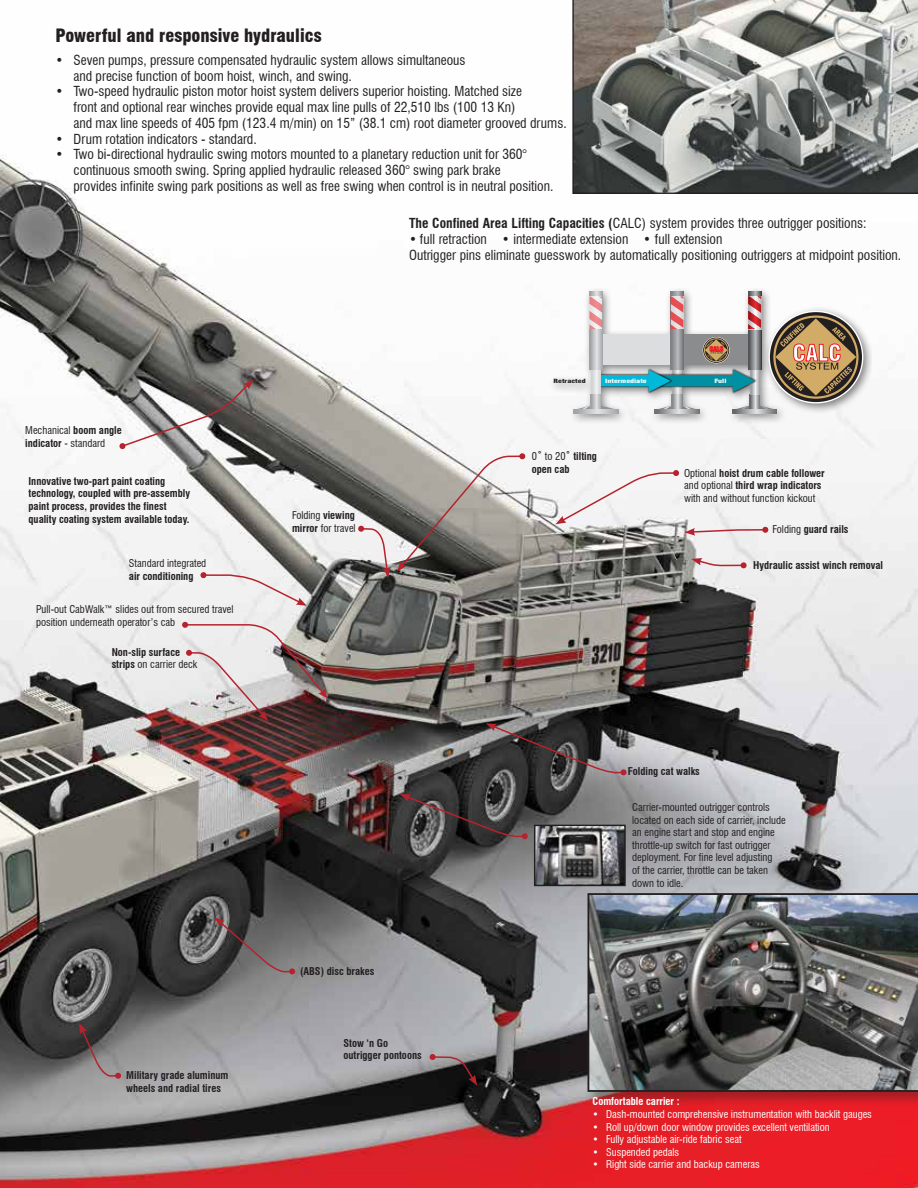
<style>
.page{position:relative;width:918px;height:1188px;background:#fff}
.page>*{position:absolute;margin:0;border:0;box-sizing:border-box;transform-origin:0 0}
.t1{font:900 condensed 18px "Swiss 721 BT";color:#231f20}
.t2{font:condensed 13.5px/15.8px "Swiss 721 BT";color:#231f20}
.t3{font:condensed 10.5px/12.6px "Swiss 721 BT";color:#231f20}
.t4{font:700 condensed 10.5px/12.6px "Swiss 721 BT";color:#231f20}
.t5{font:condensed 10.5px "Swiss 721 BT";color:#fff}
.t6{font:700 condensed 10.5px "Swiss 721 BT";color:#fff}
.t7{font:900 condensed 5.7px "Swiss 721 BT";color:#fff;scale:1.37 1}
.t8{font:900 condensed 5.7px "Swiss 721 BT";color:#231f20;scale:1.37 1}
.s1{font-weight:700}
.s2{font-weight:400}
</style>
<div class="page">
<img style="left:0;top:155px;width:918px;height:1033px">
<div style="left:587px;top:892px;width:331px;height:215px;background:#231f20;opacity:.35"></div>
<svg style="left:588px;top:893px;width:330px;height:199px;background:#626465"></svg>
<img style="left:537px;top:828px;width:86px;height:55px">
<div style="left:534px;top:825px;width:92px;height:61px;border:2px solid #231f20"></div>
<svg style="left:572px;top:0;width:346px;height:194px;background:#868784"></svg>
<svg style="left:691px;top:558px;width:56px;height:11px"></svg>
<svg style="left:397px;top:453px;width:129px;height:119px;background:#9e9993"></svg>
<svg style="left:685px;top:526px;width:84px;height:10px"></svg>
<svg style="left:555px;top:470px;width:124px;height:54px"></svg>
<svg style="left:119px;top:379px;width:135px;height:70px"></svg>
<svg style="left:79px;top:1023px;width:43px;height:56px;background:#736a6a"></svg>
<svg style="left:214px;top:917px;width:81px;height:58px;background:#645e5e"></svg>
<svg style="left:400px;top:794px;width:128px;height:46px;background:#484242"></svg>
<svg style="left:486px;top:723px;width:141px;height:53px;background:#4f4a4a"></svg>
<svg style="left:429px;top:1054px;width:48px;height:32px;background:#4b3e3f"></svg>
<img style="left:182px;top:621px;width:146px;height:100px">
<svg style="left:200px;top:572px;width:107px;height:34px"></svg>
<svg style="left:358px;top:525px;width:33px;height:53px"></svg>
<div style="left:549px;top:287px;width:323px;height:137px;background:#231f20;opacity:.55"></div>
<div style="left:599px;top:335px;width:73px;height:30px;background:#dcddde"></div>
<div style="left:681px;top:335px;width:72px;height:30px;background:#8a8c8e"></div>
<svg style="left:749px;top:394px;width:11px;height:12px"></svg>
<svg style="left:733px;top:406px;width:44px;height:4px"></svg>
<svg style="left:733px;top:410px;width:44px;height:3px"></svg>
<svg style="left:671px;top:292px;width:12px;height:75px"></svg>
<svg style="left:672px;top:395px;width:10px;height:11px"></svg>
<svg style="left:655px;top:406px;width:44px;height:4px"></svg>
<svg style="left:671px;top:297px;width:12px;height:32px"></svg>
<svg style="left:655px;top:410px;width:44px;height:3px"></svg>
<div style="left:703px;top:337px;width:27px;height:26px;border:1px solid #fff;border-radius:50%"></div>
<svg style="left:703px;top:338px;width:26px;height:25px"></svg>
<div style="left:704px;top:338px;width:24px;height:24px;border:1px solid #d2ab67;border-radius:50%"></div>
<svg style="left:705px;top:339px;width:23px;height:22px"></svg>
<svg style="left:770px;top:312px;width:92px;height:90px"></svg>
<div style="left:773px;top:316px;width:86px;height:83px;border:2px solid #d2ab67;border-radius:50%"></div>
<svg style="left:775px;top:318px;width:81px;height:77px;background:#9d7f5d"></svg>
<div style="left:750px;top:369px;width:9px;height:25px;background:#c9cbcd"></div>
<svg style="left:748px;top:292px;width:13px;height:77px"></svg>
<svg style="left:748px;top:297px;width:13px;height:32px"></svg>
<img style="left:673px;top:367px;width:84px;height:28px">
<img style="left:600px;top:367px;width:73px;height:28px">
<svg style="left:600px;top:370px;width:155px;height:22px;background:#50a5b3"></svg>
<svg style="left:591px;top:369px;width:9px;height:25px"></svg>
<svg style="left:589px;top:292px;width:13px;height:77px"></svg>
<svg style="left:591px;top:394px;width:10px;height:12px"></svg>
<svg style="left:574px;top:406px;width:44px;height:4px"></svg>
<svg style="left:589px;top:297px;width:13px;height:32px"></svg>
<svg style="left:574px;top:410px;width:44px;height:3px"></svg>
<h1 class="t1" style="left:56px;top:25px;width:268px">Powerful and responsive hydraulics</h1>
<p class="t2" style="left:73px;top:52px;width:394px;text-indent:-18px">• Seven pumps, pressure compensated hydraulic system allows simultaneous and precise function of boom hoist, winch, and swing.</p>
<p class="t2" style="left:74px;top:84px;width:495px;text-indent:-18px">• Two-speed hydraulic piston motor hoist system delivers superior hoisting. Matched size<br>front and optional rear winches provide equal max line pulls of 22,510 lbs (100 13 Kn)<br>and max line speeds of 405 fpm (123.4 m/min) on 15” (38.1 cm) root diameter grooved drums.</p>
<p class="t2" style="left:56px;top:131px;width:203px">• Drum rotation indicators - standard.</p>
<p class="t2" style="left:74px;top:147px;width:481px;text-indent:-18px">• Two bi-directional hydraulic swing motors mounted to a planetary reduction unit for 360° continuous smooth swing. Spring applied hydraulic released 360° swing park brake<br>provides infinite swing park positions as well as free swing when control is in neutral position.</p>
<p class="t2" style="left:409px;top:216px;width:459px"><span class="s1">The Confined Area Lifting Capacities (</span>CALC) system provides three outrigger positions:</p>
<p class="t2" style="left:409px;top:231px;width:494px">• full retraction • intermediate extension • full extension<br>Outrigger pins eliminate guesswork by automatically positioning outriggers at midpoint position.</p>
<p class="t3" style="left:25px;top:424px;width:98px">Mechanical <span class="s1">boom angle indicator</span> - standard</p>
<p class="t4" style="left:29px;top:475px;width:163px">Innovative two-part paint coating technology, coupled with pre-assembly paint process, provides the finest quality coating system available today.</p>
<p class="t3" style="left:129px;top:557px;width:79px">Standard integrated</p>
<p class="t4" style="left:129px;top:569px;width:66px">air conditioning</p>
<p class="t3" style="left:36px;top:603px;width:199px">Pull-out CabWalk™ slides out from secured travel position underneath operator’s cab</p>
<p class="t4" style="left:112px;top:645px;width:87px">Non-slip surface strips <span class="s2">on carrier deck</span></p>
<p class="t3" style="left:292px;top:509px;width:65px">Folding <span class="s1">viewing mirror</span> for travel</p>
<p class="t4" style="left:126px;top:1069px;width:104px">Military grade aluminum wheels and radial tires</p>
<p class="t4" style="left:300px;top:965px;width:76px">(ABS) disc brakes</p>
<p class="t4" style="left:344px;top:1037px;width:80px">Stow ‘n Go outrigger pontoons</p>
<p class="t8" style="left:554px;top:378px;width:25px">Retracted</p>
<p class="t7" style="left:605px;top:378px;width:32px">Intermediate</p>
<p class="t7" style="left:714px;top:378px;width:10px">Full</p>
<p class="t4" style="left:532px;top:450px;width:67px"><span class="s2">0˚ to 20˚</span> tilting open cab</p>
<p class="t3" style="left:684px;top:467px;width:142px">Optional <span class="s1">hoist drum cable follower </span>and optional <span class="s1">third wrap indicators </span>with and without function kickout</p>
<p class="t4" style="left:773px;top:523px;width:77px"><span class="s2">Folding</span> guard rails</p>
<p class="t4" style="left:753px;top:559px;width:131px">Hydraulic assist winch removal</p>
<p class="t4" style="left:628px;top:765px;width:73px">Folding cat walks</p>
<p class="t3" style="left:632px;top:801px;width:155px">Carrier-mounted outrigger controls located on each side of carrier, include an engine start and stop and engine throttle-up switch for fast outrigger deployment. For fine level adjusting<br>of the carrier, throttle can be taken down to idle.</p>
<p class="t6" style="left:593px;top:1095px;width:89px">Comfortable carrier :</p>
<p class="t5" style="left:593px;top:1108px;width:281px">• Dash-mounted comprehensive instrumentation with backlit gauges</p>
<p class="t5" style="left:593px;top:1120px;width:239px">• Roll up/down door window provides excellent ventilation</p>
<p class="t5" style="left:593px;top:1133px;width:151px">• Fully adjustable air-ride fabric seat</p>
<p class="t5" style="left:593px;top:1146px;width:88px">• Suspended pedals</p>
<p class="t5" style="left:593px;top:1158px;width:169px">• Right side carrier and backup cameras</p>
</div>
